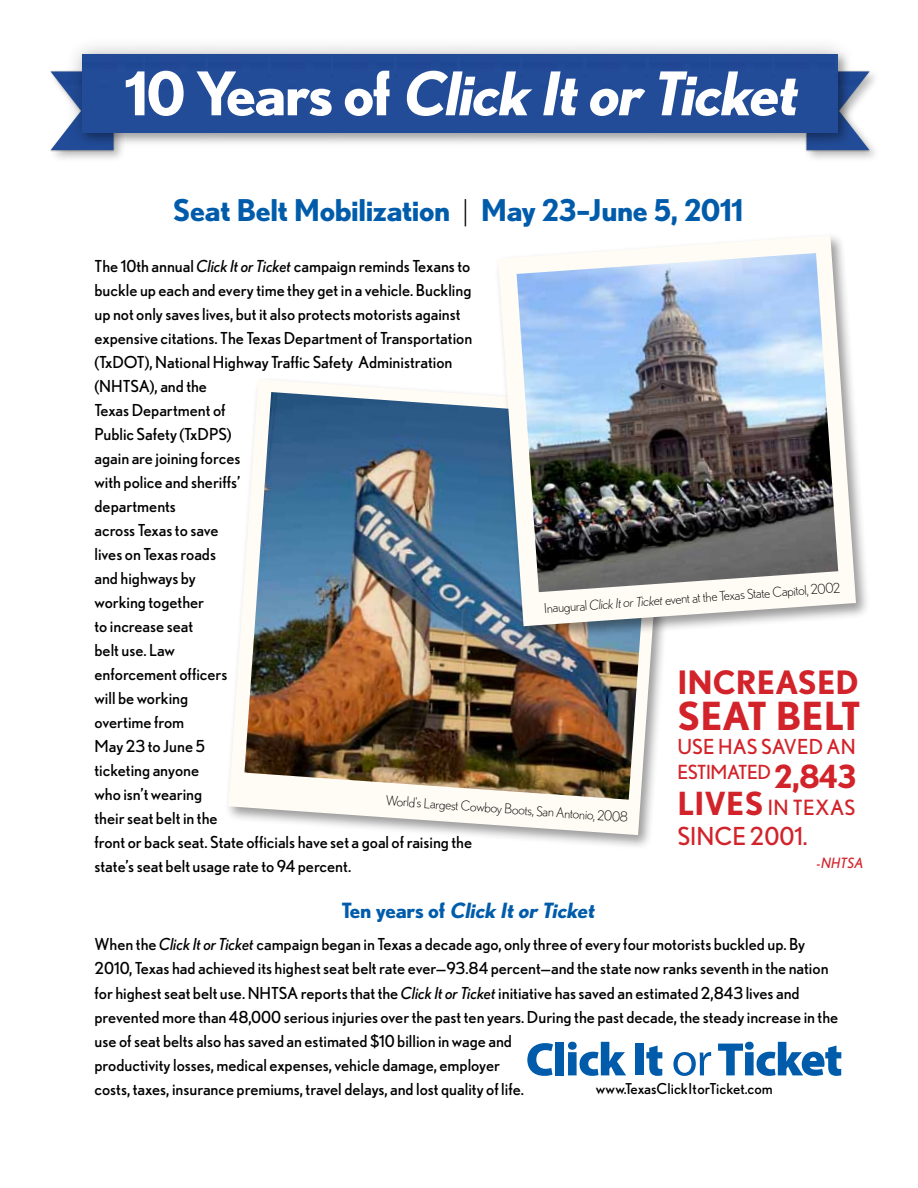
<style>
.page{position:relative;width:918px;height:1188px;background:#fff}
.page>*{position:absolute;margin:0;border:0;box-sizing:border-box;transform-origin:0 0}
.t1{font:italic 700 60px "Nobel";color:#fff}
.t2{font:700 38.7px "Nobel";color:#d2232a}
.t3{font:700 32.25px "Nobel";color:#d2232a}
.t4{font:700 30px "Nobel";letter-spacing:-.015em;color:#005cab}
.t5{font:24.75px "Nobel";color:#d2232a}
.t6{font:italic 700 21px "Nobel";color:#005cab}
.t7{font:21px "Nobel";letter-spacing:.02em;color:#d2232a}
.t8{font:20.7px "Nobel";letter-spacing:.01em;color:#d2232a}
.t9{font:19.5px "Nobel";letter-spacing:-.02em;color:#d2232a}
.t10{font:16.5px/24px "Nobel";color:#000}
.t11{font:15px "Nobel";color:#000}
.t12{font:italic 14.1px "Nobel";letter-spacing:.015em;color:#d2232a}
.t13{font:300 13.5px "Nobel";color:#000}
.s1{font-style:normal}
.s2{font-weight:300;color:#000}
.s3{font-style:italic}
.s4{font-weight:700;font-size:31.8px}
</style>
<div class="page">
<div style="left:225px;top:376px;width:458px;height:475px;background:#000;opacity:.4"></div>
<svg style="left:228px;top:379px;width:440px;height:456px;fill:#fffbf5"></svg>
<img style="left:244px;top:392px;width:411px;height:408px">
<div style="left:48px;top:68px;width:79px;height:95px;background:#000;opacity:.28"></div>
<div style="left:49px;top:70px;width:66px;height:82px;background:#000;opacity:.25"></div>
<img style="left:51px;top:71px;width:12px;height:79px">
<div style="left:803px;top:68px;width:78px;height:95px;background:#000;opacity:.28"></div>
<div style="left:805px;top:70px;width:66px;height:82px;background:#000;opacity:.25"></div>
<img style="left:856px;top:71px;width:14px;height:79px">
<div style="left:63px;top:35px;width:793px;height:117px;background:#000;opacity:.25"></div>
<div style="left:82px;top:54px;width:755px;height:79px;background:#224c98"></div>
<svg style="left:527px;top:1043px;width:26px;height:33px"></svg>
<div style="left:555px;top:1042px;width:9px;height:33px;background:#005cab"></div>
<svg style="left:568px;top:1042px;width:58px;height:34px"></svg>
<div style="left:635px;top:1044px;width:9px;height:31px;background:#005cab"></div>
<svg style="left:646px;top:1046px;width:16px;height:30px"></svg>
<svg style="left:673px;top:1052px;width:38px;height:24px"></svg>
<svg style="left:718px;top:1042px;width:123px;height:34px"></svg>
<div style="left:494px;top:233px;width:377px;height:409px;background:#000;opacity:.4"></div>
<svg style="left:498px;top:235px;width:358px;height:391px;fill:#fffbf5"></svg>
<img style="left:517px;top:253px;width:321px;height:339px">
<h1 class="t1" style="left:125px;top:58px;width:686px"><span class="s1">1 0 Ye a r s o f</span> Click ItorTicket</h1>
<h3 class="t4" style="left:173px;top:192px;width:572px">Seat Belt Mobilization <span class="s2">|</span> May 23–June 5, 2011</h3>
<p class="t10" style="left:94px;top:253px;width:379px">The 10th annual <span class="s3">Click It or Ticket</span> campaign reminds Texans to buckle up each and every time they get in a vehicle. Buckling up not only saves lives, but it also protects motorists against expensive citations. The Texas Department of Transportation (TxDOT), National Highway Traffic Safety Administration (NHTSA), and the<br>Texas Department of<br>Public Safety (TxDPS)<br>again are joining forces<br>with police and sheriffs’<br>departments<br>across Texas to save<br>lives on Texas roads<br>and highways by<br>working together<br>to increase seat<br>belt use. Law<br>enforcement officers<br>will be working<br>overtime from<br>May 23 to June 5<br>ticketing anyone<br>who isn’t wearing<br>their seat belt in the<br>front or back seat. State officials have set a goal of raising the state’s seat belt usage rate to 94 percent.</p>
<p class="t13" style="left:544px;top:601px;width:298px;rotate:-4deg">Inaugural <span class="s3">Click It or Ticket</span> event at the Texas State Capitol, 2002</p>
<h3 class="t3" style="left:677px;top:663px;width:183px">INCREASED</h3>
<h2 class="t2" style="left:677px;top:693px;width:185px">SEAT BELT</h2>
<p class="t8" style="left:677px;top:735px;width:180px">USE HAS SAVED AN</p>
<p class="t9" style="left:677px;top:761px;width:181px">ESTIMATED <span class="s4">2,843</span></p>
<p class="t7" style="left:677px;top:796px;width:180px"><span class="s4">LIVES</span> IN TEXAS</p>
<h3 class="t5" style="left:677px;top:822px;width:132px">SINCE 2001.</h3>
<p class="t12" style="left:817px;top:855px;width:49px">-NHTSA</p>
<p class="t13" style="left:386px;top:793px;width:244px;rotate:4deg">World's Largest Cowboy Boots, San Antonio, 2008</p>
<p class="t6" style="left:341px;top:898px;width:259px"><span class="s1">Te n y e a r s o f</span> Click Itor Ticket</p>
<p class="t10" style="left:94px;top:932px;width:745px">When the <span class="s3">Click It or Ticket</span> campaign began in Texas a decade ago, only three of every four motorists buckled up. By 2010, Texas had achieved its highest seat belt rate ever—93.84 percent—and the state now ranks seventh in the nation for highest seat belt use. NHTSA reports that the <span class="s3">Click It or Ticket</span> initiative has saved an estimated 2,843 lives and prevented more than 48,000 serious injuries over the past ten years. During the past decade, the steady increase in the use of seat belts also has saved an estimated $10 billion in wage and<br>productivity losses, medical expenses, vehicle damage, employer<br>costs, taxes, insurance premiums, travel delays, and lost quality of life.</p>
<p class="t11" style="left:596px;top:1080px;width:178px">www.TexasClickItorTicket.com</p>
</div>
